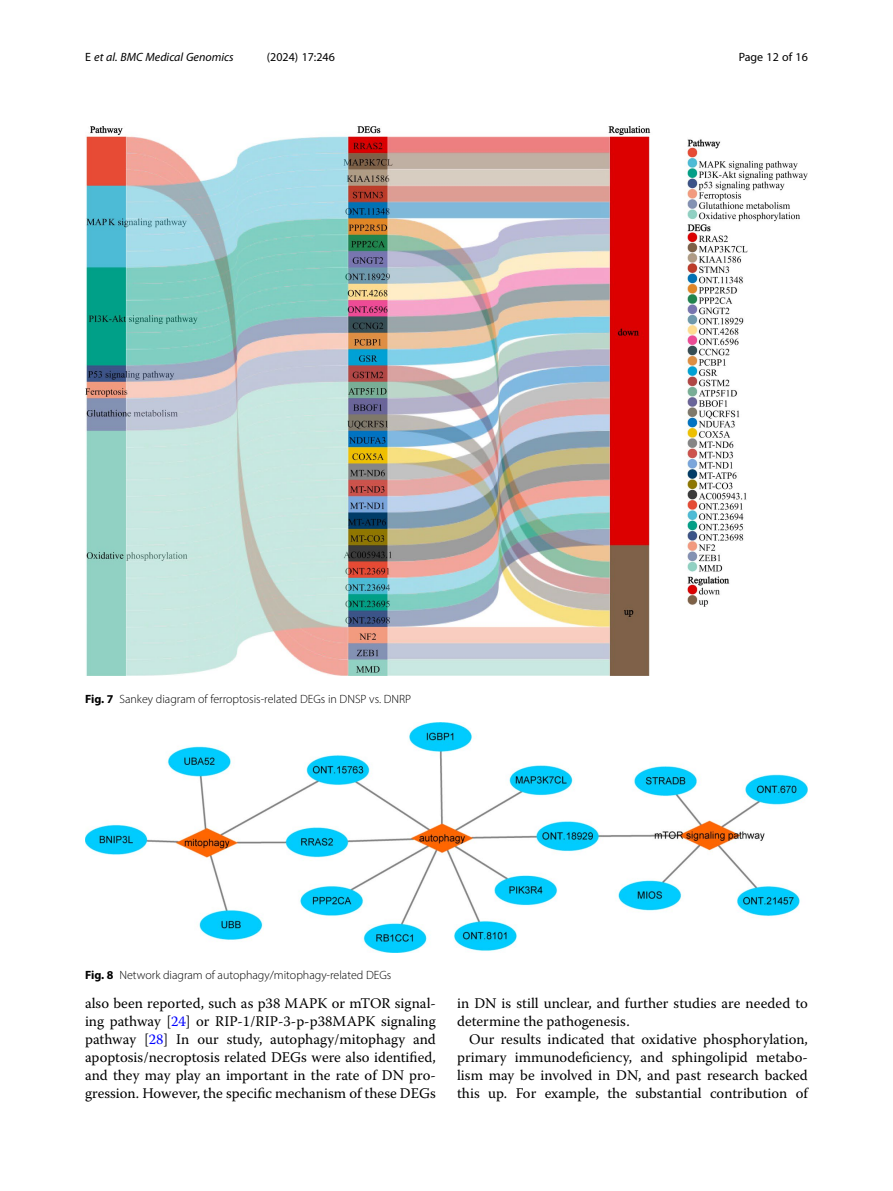
<style>
.page{position:relative;width:893px;height:1191px;background:#fff}
.page>*{position:absolute;margin:0;border:0;box-sizing:border-box;transform-origin:0 0}
.Body_Text_Indent{font:14.7px/18px "Warnock Pro";color:#000;text-align:justify}
.Figure_Caption{font:300 12px "Myriad Pro";color:#000}
.t1{font:italic 12px "Myriad Pro";color:#000}
.t2{font:12px "Myriad Pro";color:#000}
.s1{font-style:normal}
.s2{font-weight:700}
.s3{color:#00f}
</style>
<div class="page">
<img style="left:85px;top:722px;width:723px;height:230px">
<img style="left:85px;top:126px;width:723px;height:549px">
<p class="t1" style="left:85px;top:50px;width:150px"><span class="s1">E</span> et al. BMC Medical Genomics</p>
<p class="t2" style="left:267px;top:50px;width:70px">(2024) 17:246</p>
<p class="t2" style="left:739px;top:50px;width:71px">Page 12 of 16</p>
<p class="Figure_Caption" style="left:85px;top:691px;width:328px"><span class="s2">Fig. 7</span> Sankey diagram of ferroptosis-related DEGs in DNSP vs. DNRP</p>
<p class="Figure_Caption" style="left:85px;top:968px;width:308px"><span class="s2">Fig. 8</span> Network diagram of autophagy/mitophagy-related DEGs</p>
<p class="Body_Text_Indent" style="left:85px;top:994px;width:352px">also been reported, such as p38 MAPK or mTOR signal&shy;ing pathway [<span class="s3">24</span>] or RIP-1/RIP-3-p-p38MAPK signaling pathway [<span class="s3">28</span>] In our study, autophagy/mitophagy and apoptosis/necroptosis related DEGs were also identified, and they may play an important in the rate of DN pro&shy;gression. However, the specific mechanism of these DEGs</p>
<p class="Body_Text_Indent" style="left:457px;top:994px;width:352px">in DN is still unclear, and further studies are needed to determine the pathogenesis.</p>
<p class="Body_Text_Indent" style="left:457px;top:1030px;width:352px;text-indent:12px">Our results indicated that oxidative phosphorylation, primary immunodeficiency, and sphingolipid metabo&shy;lism may be involved in DN, and past research backed this up. For example, the substantial contribution of</p>
</div>
